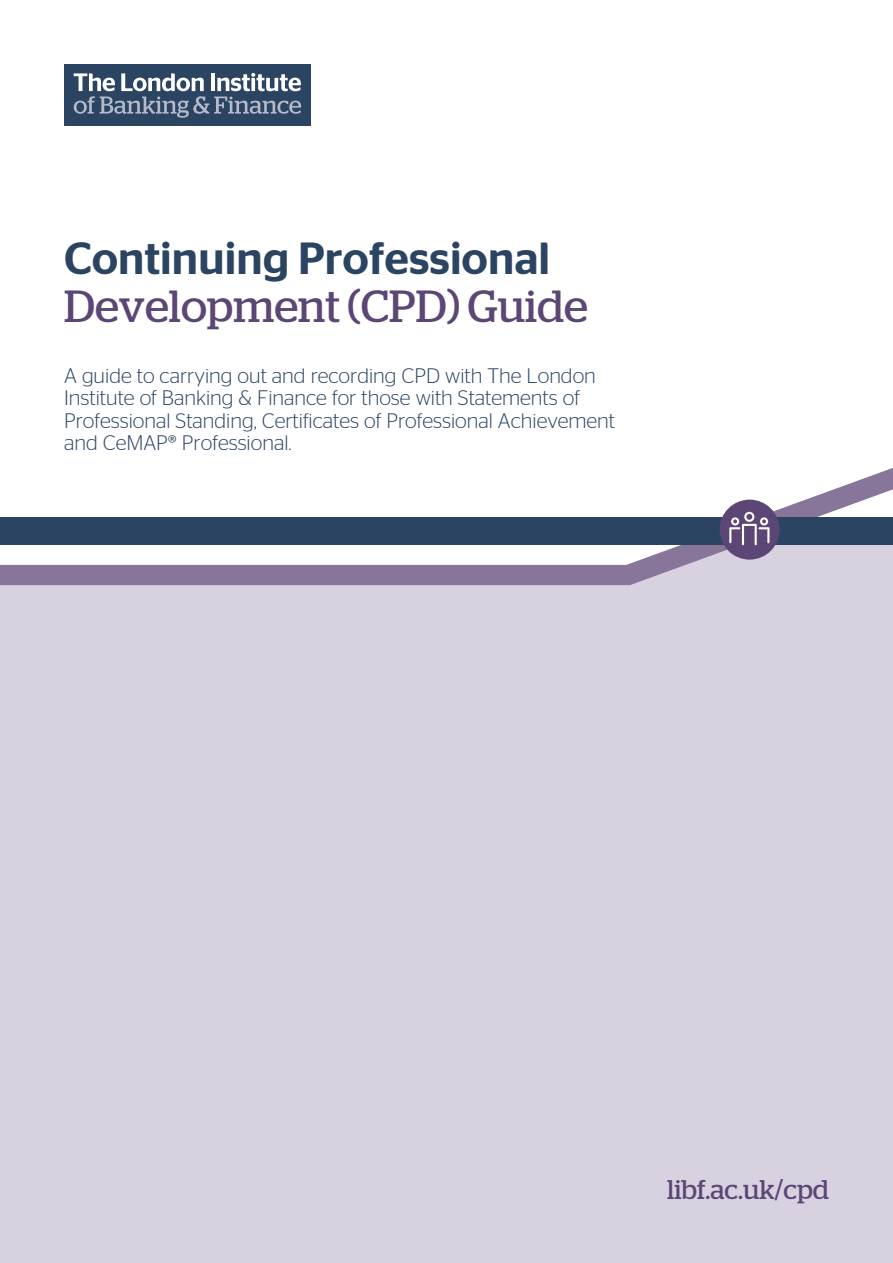
<style>
.page{position:relative;width:893px;height:1263px;background:#fff}
.page>*{position:absolute;margin:0;border:0;box-sizing:border-box;transform-origin:0 0}
.t1{font:500 45px "Stag Sans";color:#2a4462}
.t2{font:45px "Stag";color:#5c4676}
.t3{font:27px "Stag";color:#5c4676}
.t4{font:300 21px/22.5px "Stag Sans";color:#2a4462}
</style>
<div class="page">
<div style="left:0;top:585px;width:893px;height:678px;background:#d8d2e0"></div>
<div style="left:64px;top:64px;width:247px;height:61px;background:#2a4462"></div>
<svg style="left:74px;top:73px;width:227px;height:45px"></svg>
<svg style="left:0;top:468px;width:893px;height:117px"></svg>
<div style="left:0;top:518px;width:893px;height:27px;background:#2a4462"></div>
<div style="left:720px;top:500px;width:60px;height:60px;background:#5c4676;border-radius:50%"></div>
<svg style="left:729px;top:512px;width:40px;height:33px"></svg>
<h1 class="t1" style="left:64px;top:232px;width:488px">Continuing Professional</h1>
<h1 class="t2" style="left:64px;top:280px;width:525px">Development (CPD) Guide</h1>
<p class="t4" style="left:64px;top:364px;width:552px">A guide to carrying out and recording CPD with The London Institute of Banking &amp; Finance for those with Statements of Professional Standing, Certificates of Professional Achievement and CeMAP® Professional.</p>
<p class="t3" style="left:667px;top:1174px;width:163px">libf.ac.uk/cpd</p>
</div>
